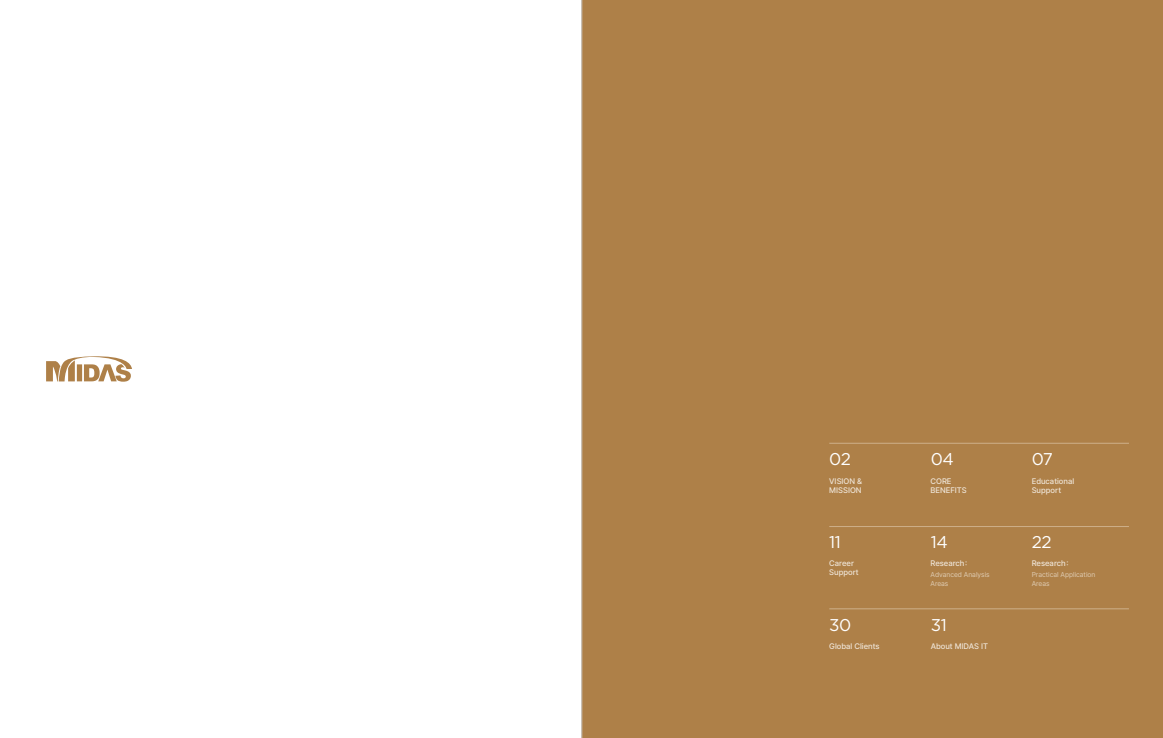
<style>
.page{position:relative;width:1163px;height:738px;background:#fff}
.page>*{position:absolute;margin:0;border:0;box-sizing:border-box;transform-origin:0 0}
.t1{font:17px "Gotham";letter-spacing:-.025em;color:#fff}
.t2{font:500 8px/9px "Pretendard";color:#efe5d8}
.t3{font:7px/9px "Pretendard";color:#decab0}
</style>
<div class="page">
<div style="left:581px;top:0;width:581px;height:737px;background:#ae8048"></div>
<svg style="left:46px;top:356px;width:86px;height:25px"></svg>
<hr style="left:829px;top:526px;width:299px;height:1px;background:#ceb08a">
<hr style="left:829px;top:442px;width:299px;height:1px;background:#ceb08a">
<hr style="left:829px;top:608px;width:299px;height:1px;background:#ceb08a">
<hr style="left:581px;top:0;width:1px;height:737px;background:#d2d5da">
<h1 class="t1" style="left:829px;top:449px;width:23px">02</h1>
<h1 class="t1" style="left:930px;top:449px;width:25px">04</h1>
<h1 class="t1" style="left:1031px;top:449px;width:23px">07</h1>
<p class="t2" style="left:829px;top:476px;width:34px">VISION &amp;<br>MISSION</p>
<p class="t2" style="left:930px;top:476px;width:38px">CORE<br>BENEFITS</p>
<p class="t2" style="left:1031px;top:476px;width:44px">Educational<br>Support</p>
<h1 class="t1" style="left:829px;top:532px;width:13px">11</h1>
<h1 class="t1" style="left:930px;top:532px;width:19px">14</h1>
<p class="t2" style="left:829px;top:558px;width:31px">Career<br>Support</p>
<p class="t2" style="left:930px;top:558px;width:38px">Research:</p>
<p class="t3" style="left:930px;top:569px;width:61px">Advanced Analysis<br>Areas</p>
<h1 class="t1" style="left:829px;top:614px;width:24px">30</h1>
<h1 class="t1" style="left:930px;top:614px;width:18px">31</h1>
<p class="t2" style="left:829px;top:641px;width:52px">Global Clients</p>
<p class="t2" style="left:930px;top:641px;width:59px">About MIDAS IT</p>
<h1 class="t1" style="left:1031px;top:532px;width:21px">22</h1>
<p class="t2" style="left:1031px;top:558px;width:38px">Research:</p>
<p class="t3" style="left:1031px;top:569px;width:65px">Practical Application<br>Areas</p>
</div>
